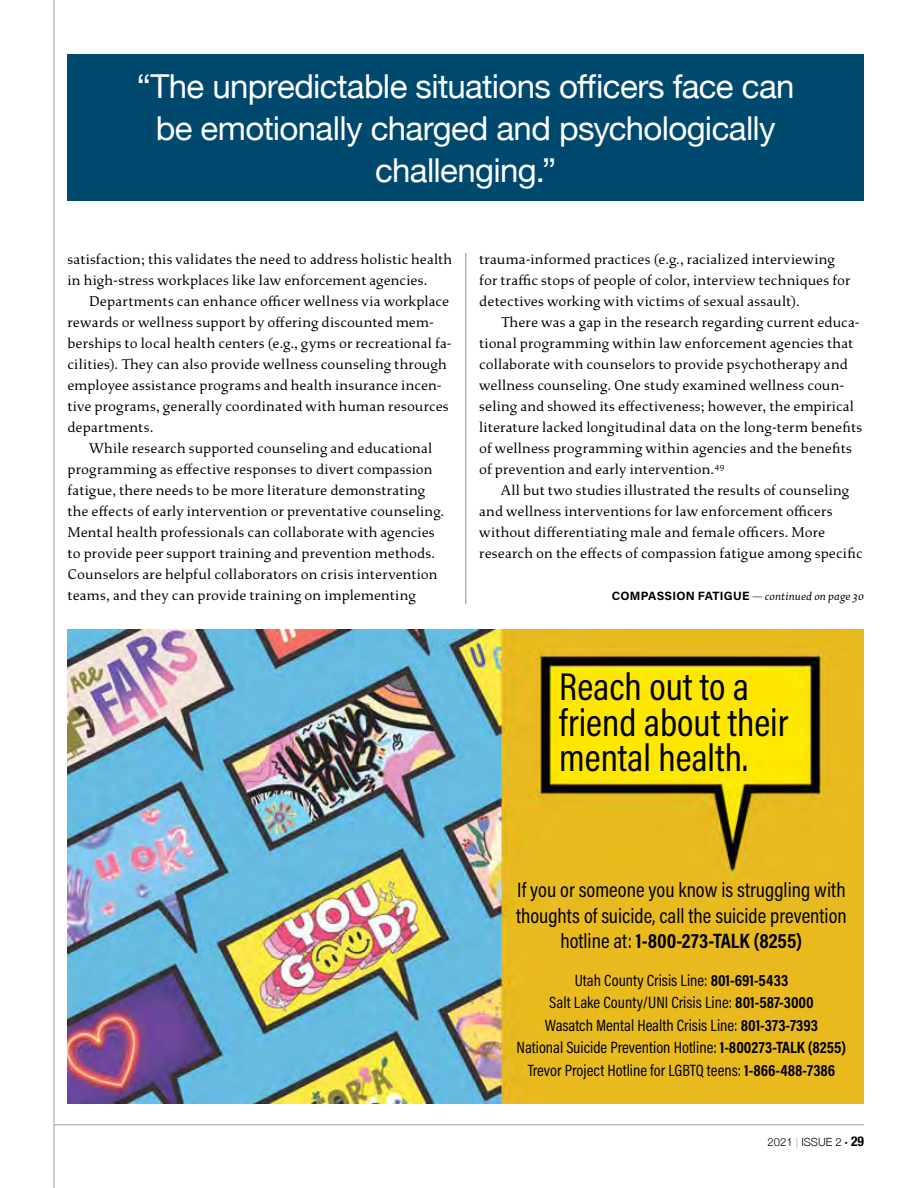
<style>
.page{position:relative;width:918px;height:1188px;background:#fff}
.page>*{position:absolute;margin:0;border:0;box-sizing:border-box;transform-origin:0 0}
.t1{font:39px/35.7px "Acumin Pro Cond";color:#000}
.t2{font:33px/42px "Helvetica Neue";letter-spacing:-.02em;color:#fff;text-align:center}
.t3{font:21px/25.5px "Acumin Pro Cond";color:#000;text-align:center}
.t4{font:16.5px/22.5px "Acumin Pro Cond";color:#000;text-align:center}
.t5{font:15px/21px "Study";letter-spacing:.01em;color:#000}
.t6{font:700 condensed 13.5px "Helvetica Neue";color:#000}
.t7{font:italic 12px "Study";letter-spacing:.01em;color:#000}
.t8{font:300 11.25px "Helvetica Neue";color:#000}
.s1{font-family:"Acumin Pro";font-weight:700;font-style:normal}
.s2{font-weight:700}
.s3{color:#a7a9ac}
.s4{font-size:6px}
</style>
<div class="page">
<hr style="left:54px;top:1124px;width:810px;height:1px;background:#a7a9ac">
<hr style="left:53px;top:0;width:2px;height:1188px;background:#a7a9ac">
<div style="left:68px;top:54px;width:796px;height:147px;background:#00496e"></div>
<hr style="left:465px;top:253px;width:1px;height:351px;background:#a7a9ac">
<img style="left:68px;top:630px;width:796px;height:474px">
<h2 class="t2" style="left:137px;top:67px;width:659px">“The unpredictable situations officers face can be emotionally charged and psychologically challenging.”</h2>
<p class="t5" style="left:68px;top:249px;width:386px">satisfaction; this validates the need to address holistic health in high-stress workplaces like law enforcement agencies.</p>
<p class="t5" style="left:68px;top:291px;width:386px;text-indent:22px">Departments can enhance officer wellness via workplace rewards or wellness support by offering discounted mem&shy;berships to local health centers (e.g., gyms or recreational fa&shy;cilities). They can also provide wellness counseling through employee assistance programs and health insurance incen&shy;tive programs, generally coordinated with human resources departments.</p>
<p class="t5" style="left:68px;top:438px;width:378px;text-indent:22px">While research supported counseling and educational programming as effective responses to divert compassion fatigue, there needs to be more literature demonstrating the effects of early intervention or preventative counseling.<br>Mental health professionals can collaborate with agencies to provide peer support training and prevention methods.<br>Counselors are helpful collaborators on crisis intervention teams, and they can provide training on implementing</p>
<p class="t5" style="left:479px;top:249px;width:373px">trauma-informed practices (e.g., racialized interviewing for traffic stops of people of color, interview techniques for detectives working with victims of sexual assault).</p>
<p class="t5" style="left:479px;top:312px;width:385px;text-indent:22px">There was a gap in the research regarding current educa&shy;tional programming within law enforcement agencies that collaborate with counselors to provide psychotherapy and wellness counseling. One study examined wellness coun&shy;seling and showed its effectiveness; however, the empirical literature lacked longitudinal data on the long-term benefits of wellness programming within agencies and the benefits of prevention and early intervention.<sup>49</sup></p>
<p class="t5" style="left:479px;top:480px;width:385px;text-indent:22px">All but two studies illustrated the results of counseling and wellness interventions for law enforcement officers without differentiating male and female officers. More research on the effects of compassion fatigue among specific</p>
<p class="t7" style="left:612px;top:589px;width:254px"><span class="s1">COMPASSION FATIGUE</span> — continued on page 30</p>
<h1 class="t1" style="left:559px;top:668px;width:231px">Reach out to a friend about their mental health.</h1>
<h3 class="t3" style="left:516px;top:877px;width:332px">If you or someone you know is struggling with thoughts of suicide, call the suicide prevention hotline at: <span class="s2">1-800-273-TALK (8255)</span></h3>
<p class="t4" style="left:517px;top:968px;width:331px">Utah County Crisis Line: <span class="s2">801-691-5433<br></span>Salt Lake County/UNI Crisis Line: <span class="s2">801-587-3000<br></span>Wasatch Mental Health Crisis Line: <span class="s2">801-373-7393<br></span>National Suicide Prevention Hotline: <span class="s2">1-800273-TALK (8255)<br></span>Trevor Project Hotline for LGBTQ teens: <span class="s2">1-866-488-7386</span></p>
<p class="t8" style="left:768px;top:1133px;width:82px">2021 <span class="s3">|</span> ISSUE 2 <span class="s4">•</span></p>
<p class="t6" style="left:851px;top:1133px;width:14px">29</p>
</div>
